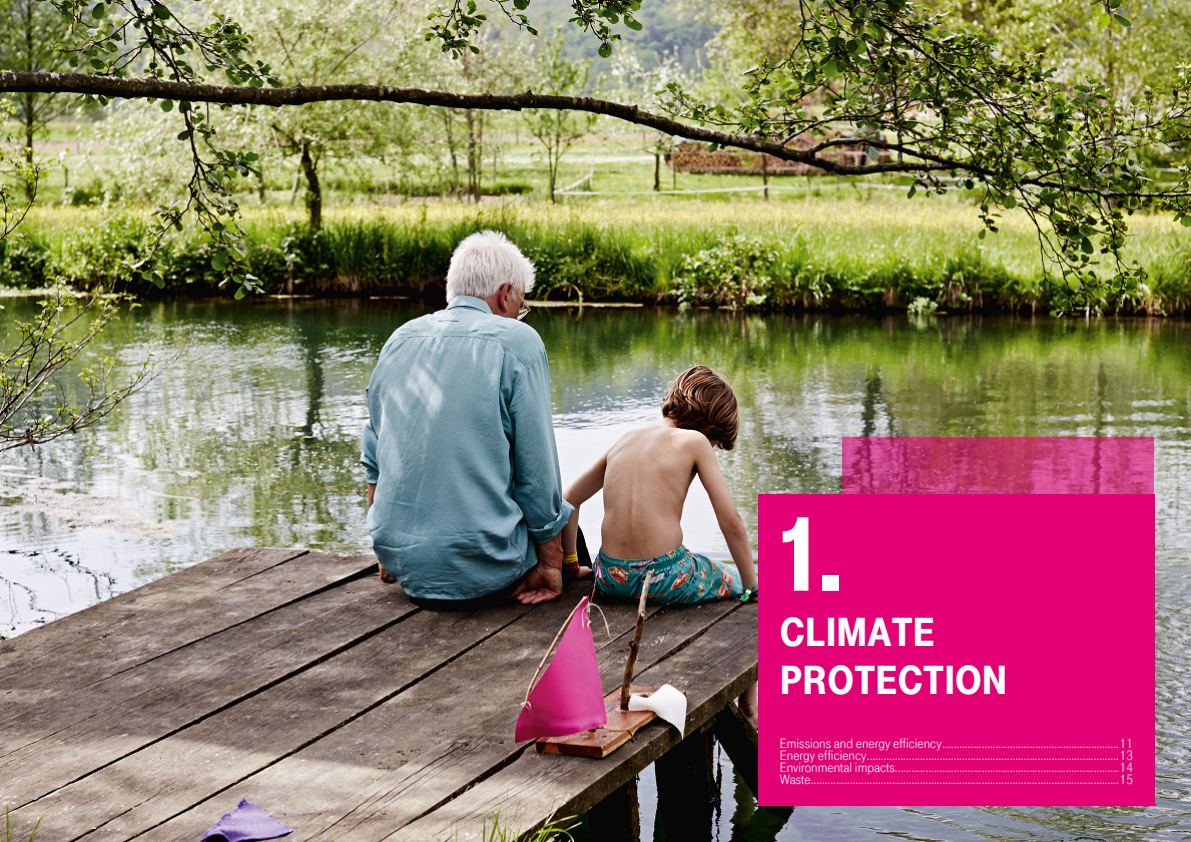
<style>
.page{position:relative;width:1191px;height:842px;background:#fff}
.page>*{position:absolute;margin:0;border:0;box-sizing:border-box;transform-origin:0 0}
.t1{font:900 110px "Tele Grotesk Headline";color:#fff}
.t2{font:900 42px/48px "Tele Grotesk Headline";color:#fff}
.t3{font:14px/12px "Tele Grotesk Nor Regular";color:#fff;text-align:justify}
</style>
<div class="page">
<img style="left:0;top:0;width:1191px;height:842px">
<svg style="left:841px;top:437px;width:312px;height:57px;background:#c33e77"></svg>
<div style="left:758px;top:494px;width:397px;height:312px;background:#e20074"></div>
<h1 class="t1" style="left:780px;top:493px;width:68px">1.</h1>
<h2 class="t2" style="left:780px;top:608px;width:229px">CLIMATE<br>PROTECTION</h2>
<p class="t3" style="left:780px;top:737px;width:355px">Emissions and energy efficiency...............................................................11<br>Energy efficiency..........................................................................................13<br>Environmental impacts................................................................................14<br>Waste..............................................................................................................15</p>
</div>
